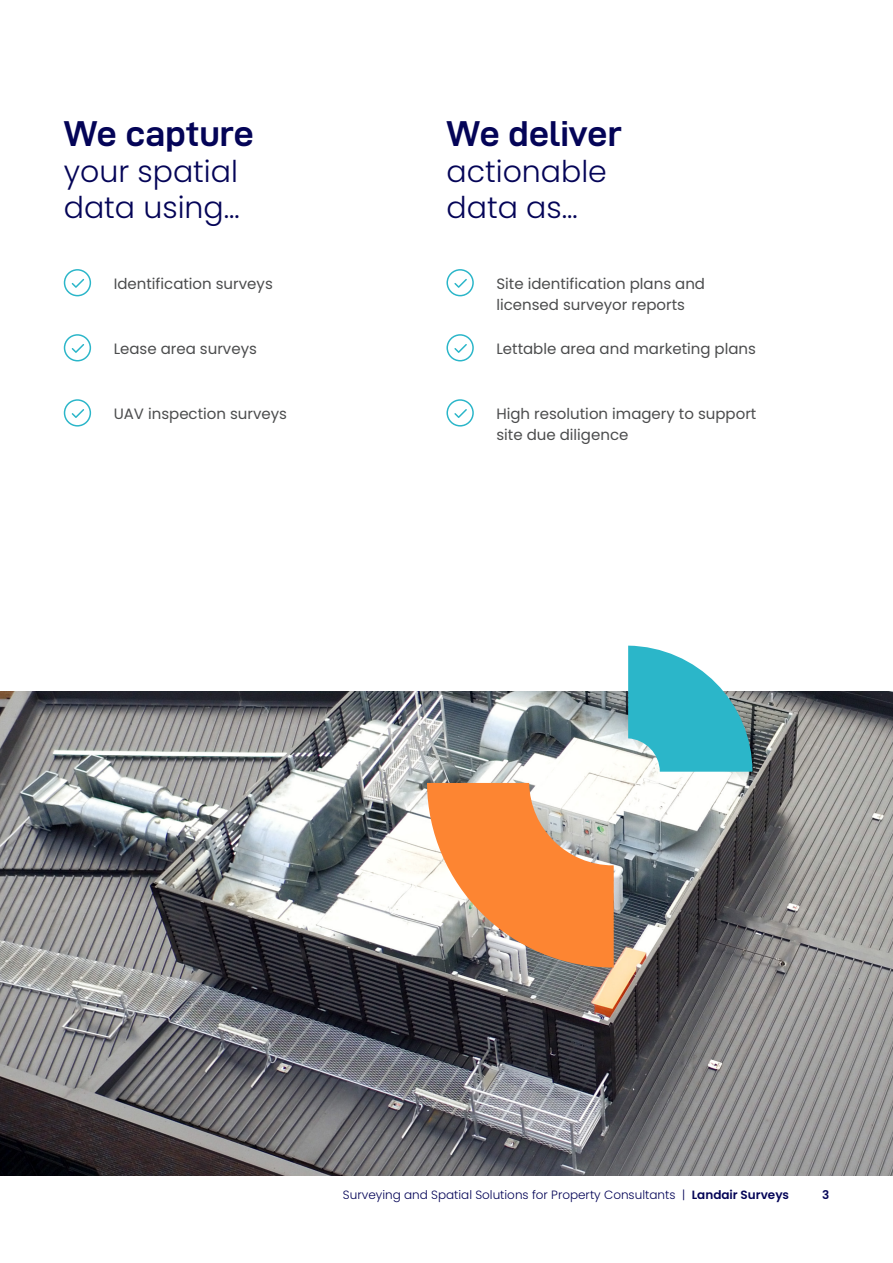
<style>
.page{position:relative;width:893px;height:1263px;background:#fff}
.page>*{position:absolute;margin:0;border:0;box-sizing:border-box;transform-origin:0 0}
.t1{font:36px "D DIN Exp Bold";letter-spacing:-.005em;color:#040457}
.t2{font:300 30px/36px "Poppins";color:#040457}
.t3{font:15px/21px "Poppins";color:#4b4c4d}
.t4{font:300 12px "Poppins";color:#040457}
.t5{font:600 12px "Poppins";color:#040457}
.s1{font-weight:600}
</style>
<div class="page">
<img style="left:0;top:691px;width:893px;height:485px">
<svg style="left:64px;top:269px;width:27px;height:27px"></svg>
<svg style="left:446px;top:269px;width:28px;height:27px"></svg>
<svg style="left:64px;top:334px;width:27px;height:27px"></svg>
<svg style="left:446px;top:334px;width:28px;height:27px"></svg>
<svg style="left:64px;top:399px;width:27px;height:28px"></svg>
<svg style="left:446px;top:399px;width:28px;height:28px"></svg>
<svg style="left:628px;top:646px;width:124px;height:126px"></svg>
<svg style="left:427px;top:783px;width:187px;height:184px;background:#e69b67"></svg>
<p class="t1" style="left:64px;top:114px;width:192px">We capture</p>
<p class="t2" style="left:64px;top:154px;width:177px">your spatial data using…</p>
<p class="t1" style="left:446px;top:114px;width:177px">We deliver</p>
<p class="t2" style="left:446px;top:154px;width:162px">actionable data as…</p>
<p class="t3" style="left:114px;top:273px;width:161px">Identification surveys</p>
<p class="t3" style="left:496px;top:273px;width:210px">Site identification plans and licensed surveyor reports</p>
<p class="t3" style="left:114px;top:338px;width:145px">Lease area surveys</p>
<p class="t3" style="left:496px;top:338px;width:261px">Lettable area and marketing plans</p>
<p class="t3" style="left:114px;top:404px;width:175px">UAV inspection surveys</p>
<p class="t3" style="left:496px;top:404px;width:261px">High resolution imagery to support site due diligence</p>
<p class="t4" style="left:343px;top:1188px;width:448px">Surveying and Spatial Solutions for Property Consultants | <span class="s1">Landair Surveys</span></p>
<p class="t5" style="left:822px;top:1188px;width:9px">3</p>
</div>
